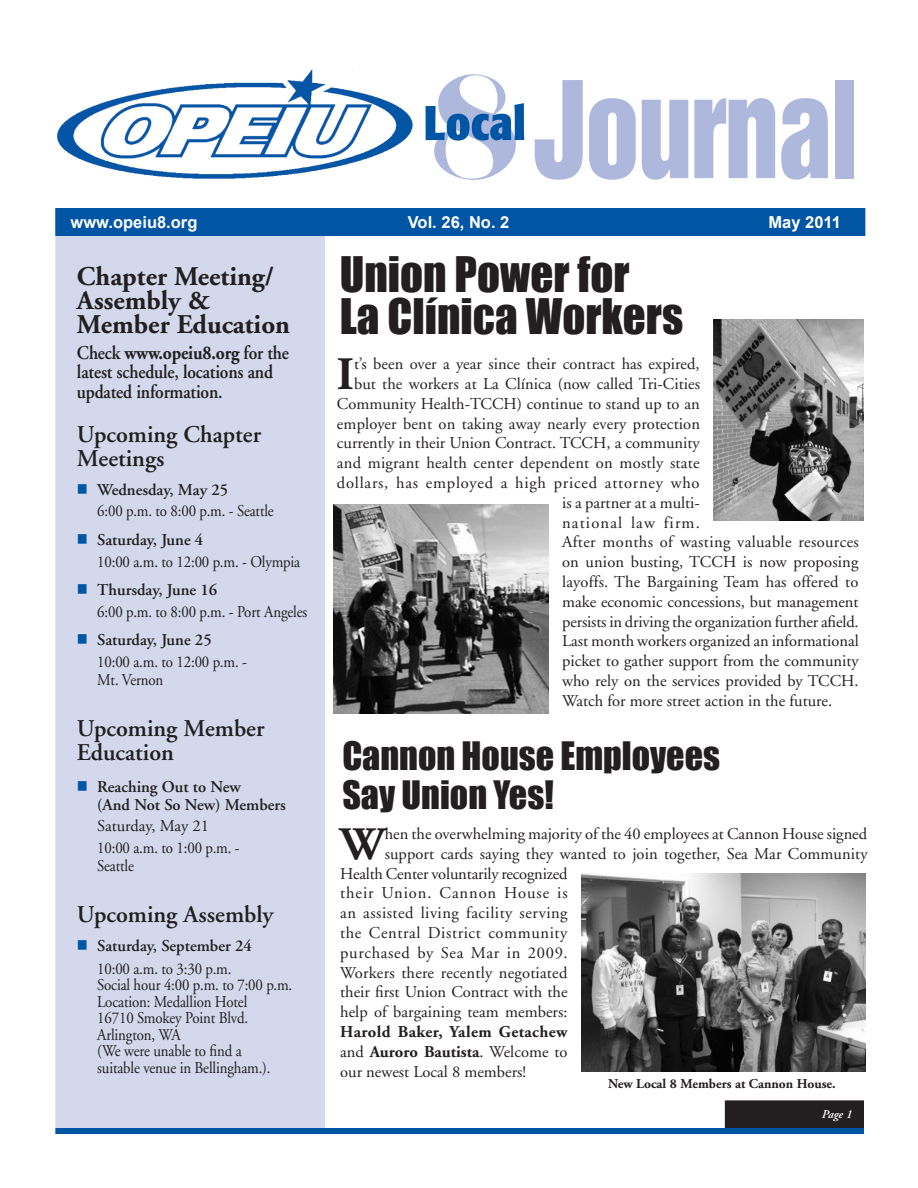
<style>
.page{position:relative;width:918px;height:1188px;background:#fff}
.page>*{position:absolute;margin:0;border:0;box-sizing:border-box;transform-origin:0 0}
._2_Main_Drop_Cap_Par{font:700 46.35px "Adobe Garamond";color:#231f20}
._2_Drop_Cap_paragrap{font:700 46.35px "Adobe Garamond";color:#231f20}
._1_MAIN_HEADER{font:45px/42px "Impact";color:#231f20}
._1_MAIN_HEADER-2{font:36px/39px "Impact";color:#231f20}
._77_Calender_Item{font:700 27px/24px "Adobe Garamond";color:#231f20}
._77_Calender_Item-2{font:600 24px/24px "Adobe Garamond";color:#231f20}
._77_Calender_Item-3{font:600 19.5px/19.5px "Adobe Garamond";letter-spacing:-.01em;color:#231f20;scale:.9 1}
._2_Main_Drop_Cap_Par-2{font:16.5px "Adobe Garamond";color:#231f20}
._77_Calender_Item-4{font:16.5px/18px "Adobe Garamond";letter-spacing:-.01em;color:#231f20;scale:.9 1}
._2_Drop_Cap_paragrap-2{font:16.5px "Adobe Garamond";letter-spacing:.005em;color:#231f20}
._77_Calender_Item-5{font:600 16.5px/18px "Adobe Garamond";color:#231f20}
._2_Main_Drop_Cap_Par-3{font:16.5px "Adobe Garamond";letter-spacing:.045em;color:#231f20}
._2_Main_Drop_Cap_Par-4{font:16.5px "Adobe Garamond";letter-spacing:.02em;color:#231f20}
._11_Volume_Info{font:700 16.5px "Arial";color:#fff}
._2_Drop_Cap_paragrap-3{font:16.5px "Adobe Garamond";letter-spacing:.03em;color:#231f20}
._2_Drop_Cap_paragrap-4{font:16.5px "Adobe Garamond";letter-spacing:.035em;color:#231f20}
._2_Drop_Cap_paragrap-5{font:700 16.5px "Adobe Garamond";color:#231f20}
._2_Drop_Cap_paragrap-6{font:700 16.5px "Adobe Garamond";letter-spacing:.02em;color:#231f20}
._2_Drop_Cap_paragrap-7{font:16.5px "Adobe Garamond";letter-spacing:.055em;color:#231f20}
._2_Drop_Cap_paragrap-8{font:16.5px "Adobe Garamond";letter-spacing:.04em;color:#231f20}
._2_Main_Drop_Cap_Par-5{font:16.5px "Adobe Garamond";letter-spacing:.07em;color:#231f20}
._77_Calender_Item-6{font:16.5px "Adobe Garamond";letter-spacing:-.01em;color:#231f20}
._24_Caption{font:700 13.5px "Adobe Garamond";color:#231f20}
._9_Page_Number{font:italic 600 12px "Adobe Garamond";color:#fff}
.s1{font-weight:700}
.s2{color:#0155a5}
.s3{font-weight:400}
</style>
<div class="page">
<div style="left:56px;top:236px;width:268px;height:893px;background:#d3d8ec"></div>
<div style="left:55px;top:236px;width:270px;height:894px;border:2px solid #d3d8ec"></div>
<div style="left:55px;top:208px;width:810px;height:28px;background:#0155a5"></div>
<svg style="left:535px;top:80px;width:48px;height:100px"></svg>
<svg style="left:589px;top:98px;width:47px;height:82px"></svg>
<svg style="left:642px;top:100px;width:46px;height:80px"></svg>
<svg style="left:694px;top:98px;width:81px;height:80px"></svg>
<svg style="left:781px;top:98px;width:47px;height:82px"></svg>
<div style="left:835px;top:80px;width:19px;height:98px;background:#adb8dc"></div>
<svg style="left:425px;top:74px;width:99px;height:106px"></svg>
<img style="left:57px;top:69px;width:356px;height:110px">
<div style="left:726px;top:1101px;width:137px;height:27px;background:#231f20"></div>
<div style="left:725px;top:1100px;width:139px;height:29px;border:2px solid #231f20"></div>
<div style="left:55px;top:1128px;width:809px;height:6px;background:#0155a5"></div>
<img style="left:713px;top:320px;width:151px;height:200px">
<img style="left:334px;top:504px;width:215px;height:209px">
<img style="left:581px;top:873px;width:285px;height:198px">
<p class="_11_Volume_Info" style="left:71px;top:211px;width:128px">www.opeiu8.org</p>
<p class="_11_Volume_Info" style="left:408px;top:211px;width:103px">Vol. 26, No. 2</p>
<p class="_11_Volume_Info" style="left:769px;top:211px;width:74px">May 2011</p>
<p class="_77_Calender_Item" style="left:77px;top:265px;width:199px">Chapter Meeting/<br>Assembly &amp;</p>
<p class="_77_Calender_Item" style="left:77px;top:313px;width:215px">Member Education</p>
<p class="_77_Calender_Item-3" style="left:77px;top:343px;width:237px">Check <span class="s1">www.opeiu8.org</span> for the latest schedule, locations and updated information.</p>
<p class="_77_Calender_Item-2" style="left:77px;top:423px;width:186px">Upcoming Chapter<br>Meetings</p>
<p class="_77_Calender_Item-5" style="left:77px;top:481px;width:153px"><span class="s2">■</span> Wednesday, May 25</p>
<p class="_77_Calender_Item-4" style="left:97px;top:503px;width:198px">6:00 p.m. to 8:00 p.m. - Seattle</p>
<p class="_77_Calender_Item-5" style="left:77px;top:531px;width:128px"><span class="s2">■</span> Saturday, June 4</p>
<p class="_77_Calender_Item-4" style="left:97px;top:553px;width:227px">10:00 a.m. to 12:00 p.m. - Olympia</p>
<p class="_77_Calender_Item-5" style="left:77px;top:581px;width:142px"><span class="s2">■</span> Thursday, June 16</p>
<p class="_77_Calender_Item-4" style="left:97px;top:603px;width:235px">6:00 p.m. to 8:00 p.m. - Port Angeles</p>
<p class="_77_Calender_Item-5" style="left:77px;top:631px;width:136px"><span class="s2">■</span> Saturday, June 25</p>
<p class="_77_Calender_Item-4" style="left:97px;top:653px;width:168px">10:00 a.m. to 12:00 p.m. -<br>Mt. Vernon</p>
<p class="_77_Calender_Item-2" style="left:77px;top:717px;width:189px">Upcoming Member<br>Education</p>
<p class="_77_Calender_Item-5" style="left:97px;top:778px;width:190px;text-indent:-20px"><span class="s2">■</span> Reaching Out to New<br>(And Not So New) Members</p>
<p class="_77_Calender_Item-6" style="left:97px;top:817px;width:113px">Saturday, May 21</p>
<p class="_77_Calender_Item-4" style="left:97px;top:839px;width:160px">10:00 a.m. to 1:00 p.m. -<br>Seattle</p>
<p class="_77_Calender_Item-2" style="left:77px;top:903px;width:198px">Upcoming Assembly</p>
<p class="_77_Calender_Item-5" style="left:77px;top:937px;width:176px"><span class="s2">■</span> Saturday, September 24</p>
<p class="_77_Calender_Item-4" style="left:97px;top:960px;width:151px">10:00 a.m. to 3:30 p.m.</p>
<p class="_77_Calender_Item-4" style="left:97px;top:977px;width:218px;line-height:16.5px">Social hour 4:00 p.m. to 7:00 p.m.<br>Location: Medallion Hotel</p>
<p class="_77_Calender_Item-4" style="left:97px;top:1010px;width:169px">16710 Smokey Point Blvd.</p>
<p class="_77_Calender_Item-4" style="left:97px;top:1026px;width:94px">Arlington, WA</p>
<p class="_77_Calender_Item-4" style="left:97px;top:1043px;width:194px;line-height:16.5px">(We were unable to find a suitable venue in Bellingham.).</p>
<p class="_1_MAIN_HEADER" style="left:340px;top:252px;width:345px">Union Power for<br>La Clínica Workers</p>
<p class="_2_Main_Drop_Cap_Par" style="left:337px;top:349px;width:19px">I</p>
<p class="_2_Main_Drop_Cap_Par-2" style="left:354px;top:355px;width:347px">t’s been over a year since their contract has expired,</p>
<p class="_2_Main_Drop_Cap_Par-2" style="left:354px;top:375px;width:347px">but the workers at La Clínica (now called Tri-Cities</p>
<p class="_2_Main_Drop_Cap_Par-2" style="left:337px;top:395px;width:364px">Community Health-TCCH) continue to stand up to an</p>
<p class="_2_Main_Drop_Cap_Par-2" style="left:337px;top:414px;width:365px">employer bent on taking away nearly every protection</p>
<p class="_2_Main_Drop_Cap_Par-2" style="left:337px;top:434px;width:364px">currently in their Union Contract. TCCH, a community</p>
<p class="_2_Main_Drop_Cap_Par-2" style="left:337px;top:454px;width:364px">and migrant health center dependent on mostly state</p>
<p class="_2_Main_Drop_Cap_Par-3" style="left:337px;top:474px;width:364px">dollars, has employed a high priced attorney who</p>
<p class="_2_Main_Drop_Cap_Par-2" style="left:562px;top:494px;width:139px">is a partner at a multi-</p>
<p class="_2_Main_Drop_Cap_Par-5" style="left:562px;top:513px;width:139px">national law firm.</p>
<p class="_2_Main_Drop_Cap_Par-4" style="left:562px;top:533px;width:298px">After months of wasting valuable resources</p>
<p class="_2_Main_Drop_Cap_Par-2" style="left:562px;top:553px;width:298px">on union busting, TCCH is now proposing</p>
<p class="_2_Main_Drop_Cap_Par-2" style="left:562px;top:573px;width:298px">layoffs. The Bargaining Team has offered to</p>
<p class="_2_Main_Drop_Cap_Par-2" style="left:562px;top:593px;width:298px">make economic concessions, but management</p>
<p class="_2_Main_Drop_Cap_Par-2" style="left:562px;top:612px;width:298px">persists in driving the organization further afield.</p>
<p class="_2_Main_Drop_Cap_Par-2" style="left:562px;top:632px;width:298px">Last month workers organized an informational</p>
<p class="_2_Main_Drop_Cap_Par-2" style="left:562px;top:652px;width:298px">picket to gather support from the community</p>
<p class="_2_Main_Drop_Cap_Par-2" style="left:562px;top:672px;width:298px">who rely on the services provided by TCCH.</p>
<p class="_2_Main_Drop_Cap_Par-2" style="left:562px;top:692px;width:272px">Watch for more street action in the future.</p>
<p class="_1_MAIN_HEADER-2" style="left:342px;top:736px;width:379px">Cannon House Employees<br>Say Union Yes!</p>
<p class="_2_Drop_Cap_paragrap" style="left:340px;top:819px;width:46px">W</p>
<p class="_2_Drop_Cap_paragrap-2" style="left:385px;top:825px;width:484px">hen the overwhelming majority of the 40 employees at Cannon House signed</p>
<p class="_2_Drop_Cap_paragrap-2" style="left:385px;top:845px;width:484px">support cards saying they wanted to join together, Sea Mar Community</p>
<p class="_2_Drop_Cap_paragrap-2" style="left:340px;top:865px;width:229px">Health Center voluntarily recognized</p>
<p class="_2_Drop_Cap_paragrap-7" style="left:340px;top:884px;width:229px">their Union. Cannon House is</p>
<p class="_2_Drop_Cap_paragrap-3" style="left:340px;top:904px;width:229px">an assisted living facility serving</p>
<p class="_2_Drop_Cap_paragrap-4" style="left:340px;top:924px;width:229px">the Central District community</p>
<p class="_2_Drop_Cap_paragrap-8" style="left:340px;top:944px;width:229px">purchased by Sea Mar in 2009.</p>
<p class="_2_Drop_Cap_paragrap-2" style="left:340px;top:964px;width:229px">Workers there recently negotiated</p>
<p class="_2_Drop_Cap_paragrap-2" style="left:340px;top:983px;width:229px">their first Union Contract with the</p>
<p class="_2_Drop_Cap_paragrap-2" style="left:340px;top:1003px;width:229px">help of bargaining team members:</p>
<p class="_2_Drop_Cap_paragrap-6" style="left:340px;top:1023px;width:229px">Harold Baker, Yalem Getachew</p>
<p class="_2_Drop_Cap_paragrap-5" style="left:340px;top:1043px;width:229px"><span class="s3">and</span> Auroro Bautista<span class="s3">. Welcome to</span></p>
<p class="_2_Drop_Cap_paragrap-2" style="left:340px;top:1063px;width:187px">our newest Local 8 members!</p>
<p class="_24_Caption" style="left:608px;top:1076px;width:229px">New Local 8 Members at Cannon House.</p>
<p class="_9_Page_Number" style="left:822px;top:1108px;width:32px">Page 1</p>
</div>
